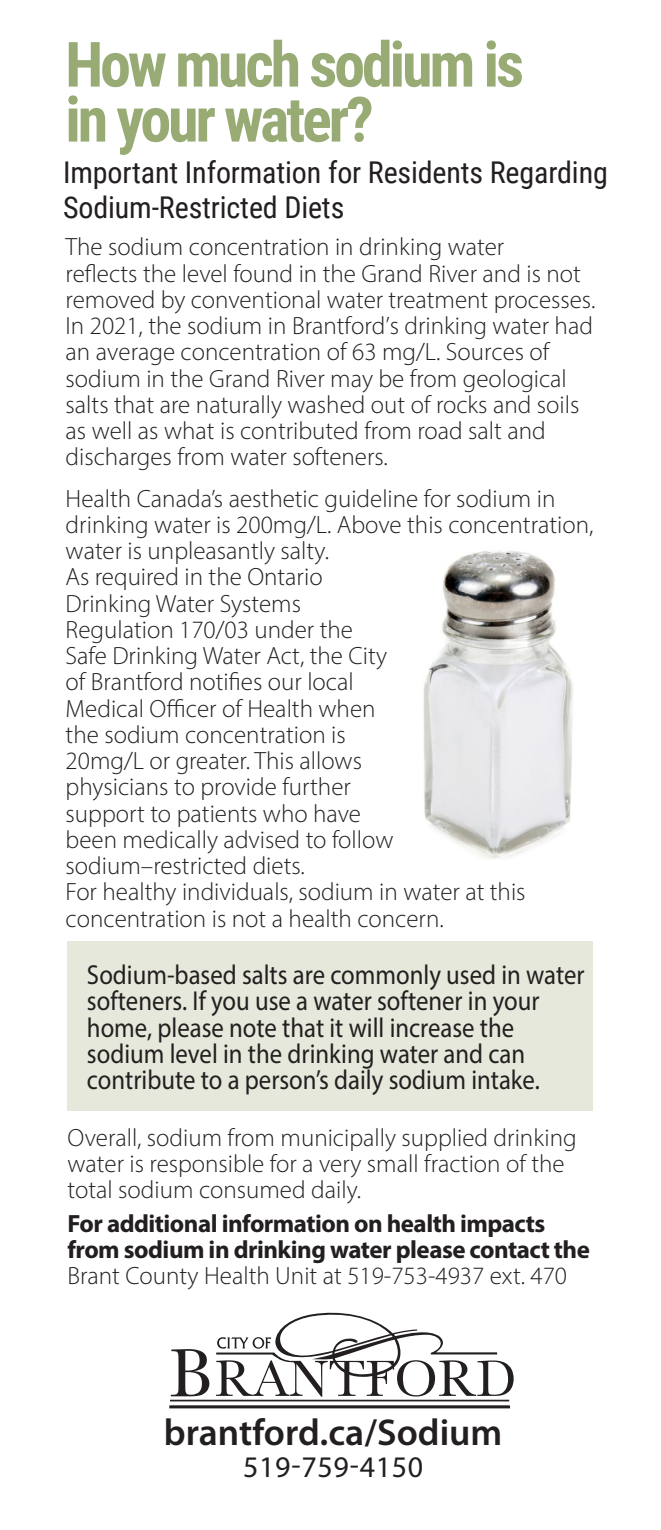
<style>
.page{position:relative;width:661px;height:1530px;background:#fff}
.page>*{position:absolute;margin:0;border:0;box-sizing:border-box;transform-origin:0 0}
.Subheader-sodium{font:700 62.5px/55px "Roboto Condensed";letter-spacing:-.05em;color:#98ab74}
.Sub-copy{font:600 37.5px "Myriad Pro";color:#231f20}
.Subheader-sodium-2{font:30px/35px "Roboto Condensed";letter-spacing:-.005em;color:#231f20}
.Sub-copy-2{font:30px "Myriad Pro";letter-spacing:.02em;color:#231f20}
.body-copy-sodium{font:27.5px/26.2px "Myriad Pro";color:#231f20;scale:.9 1}
.Subheader-sodium-3{font:300 25px/26.2px "Myriad Pro";color:#231f20}
.body-copy-sodium-2{font:700 25px/26.2px "Myriad Pro";letter-spacing:-.02em;color:#231f20}
.body-copy-sodium-3{font:300 25px/26.2px "Myriad Pro";color:#231f20}
.s1{font-weight:300}
</style>
<div class="page">
<div style="left:67px;top:941px;width:526px;height:170px;background:#e6e8db"></div>
<img style="left:423px;top:550px;width:150px;height:309px">
<div style="left:168px;top:1399px;width:341px;height:4px;border:3px solid #fff"></div>
<div style="left:168px;top:1405px;width:342px;height:5px;border:3px solid #fff"></div>
<hr style="left:170px;top:1400px;width:339px;height:1px;background:#231f20">
<div style="left:169px;top:1405px;width:341px;height:3px;border:3px solid #231f20"></div>
<svg style="left:168px;top:1312px;width:346px;height:88px"></svg>
<h2 class="Subheader-sodium" style="left:65px;top:35px;width:460px">How much sodium is in your water?</h2>
<h2 class="Subheader-sodium-2" style="left:63px;top:154px;width:546px">Important Information for Residents Regarding<br>Sodium-Restricted Diets</h2>
<h2 class="Subheader-sodium-3" style="left:66px;top:234px;width:531px">The sodium concentration in drinking water<br>reflects the level found in the Grand River and is not removed by conventional water treatment processes.<br>In 2021, the sodium in Brantford’s drinking water had an average concentration of 63 mg/L. Sources of sodium in the Grand River may be from geological salts that are naturally washed out of rocks and soils as well as what is contributed from road salt and discharges from water softeners.</h2>
<h2 class="Subheader-sodium-3" style="left:66px;top:485px;width:529px">Health Canada’s aesthetic guideline for sodium in drinking water is 200mg/L. Above this concentration, water is unpleasantly salty.<br>As required in the Ontario<br>Drinking Water Systems<br>Regulation 170/03 under the<br>Safe Drinking Water Act, the City<br>of Brantford notifies our local<br>Medical Officer of Health when<br>the sodium concentration is<br>20mg/L or greater. This allows<br>physicians to provide further<br>support to patients who have<br>been medically advised to follow<br>sodium–restricted diets.<br>For healthy individuals, sodium in water at this concentration is not a health concern.</h2>
<p class="body-copy-sodium" style="left:87px;top:961px;width:554px">Sodium-based salts are commonly used in water softeners. If you use a water softener in your home, please note that it will increase the sodium level in the drinking water and can contribute to a person’s daily sodium intake.</p>
<p class="body-copy-sodium-3" style="left:68px;top:1124px;width:510px">Overall, sodium from municipally supplied drinking water is responsible for a very small fraction of the total sodium consumed daily.</p>
<p class="body-copy-sodium-2" style="left:68px;top:1209px;width:524px">For additional information on health impacts from sodium in drinking water please contact the<br><span class="s1">Brant County Health Unit at 519-753-4937 ext. 470</span></p>
<h2 class="Sub-copy" style="left:164px;top:1411px;width:340px">brantford.ca/Sodium</h2>
<h2 class="Sub-copy-2" style="left:243px;top:1449px;width:182px">519-759-4150</h2>
</div>
